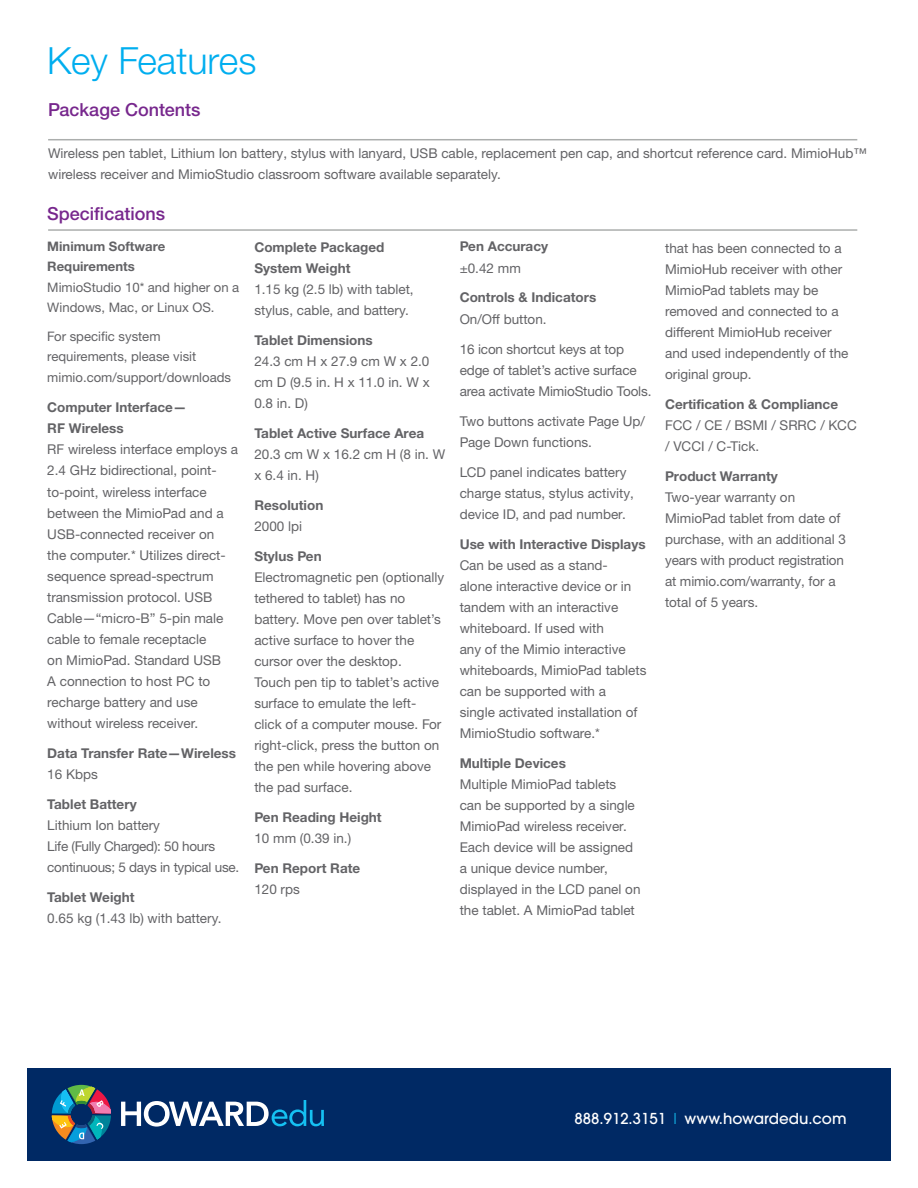
<style>
.page{position:relative;width:918px;height:1188px;background:#fff}
.page>*{position:absolute;margin:0;border:0;box-sizing:border-box;transform-origin:0 0}
.t1{font:300 37.5px "Helvetica Neue LTW1 G";color:#00aeef}
.t2{font:500 18px "Helvetica Neue LTW1 G";color:#77278d}
.t3{font:500 15px "Avant Garde";color:#fff}
.t4{font:13.5px/21px "Helvetica Neue LTW1 G";color:#636366}
.t5{font:700 13.5px/21px "Helvetica Neue LTW1 G";color:#636366}
.t6{font:13.5px/21px "Helvetica Neue LTW1 G";letter-spacing:-.02em;color:#636366}
.t7{font:13.2px/20.7px "Helvetica Neue LTW1 G";color:#636366}
.t8{font:700 13.2px/20.2px "Helvetica Neue LTW1 G";color:#636366}
.s1{font-weight:400;color:#15c0f2}
</style>
<div class="page">
<hr style="left:48px;top:139px;width:809px;height:1px;background:#abaead">
<hr style="left:48px;top:229px;width:809px;height:2px;background:#abaead">
<div style="left:27px;top:1068px;width:864px;height:93px;background:#002964"></div>
<svg style="left:121px;top:1100px;width:203px;height:27px"></svg>
<svg style="left:52px;top:1085px;width:59px;height:59px"></svg>
<h1 class="t1" style="left:47px;top:38px;width:211px">Key Features</h1>
<h2 class="t2" style="left:48px;top:99px;width:154px">Package Contents</h2>
<p class="t4" style="left:48px;top:143px;width:820px">Wireless pen tablet, Lithium Ion battery, stylus with lanyard, USB cable, replacement pen cap, and shortcut reference card. MimioHub™ wireless receiver and MimioStudio classroom software available separately.</p>
<h2 class="t2" style="left:47px;top:203px;width:119px">Specifications</h2>
<p class="t8" style="left:47px;top:236px;width:119px">Minimum Software<br>Requirements</p>
<p class="t7" style="left:47px;top:277px;width:194px;line-height:20.2px">MimioStudio 10* and higher on a<br>Windows, Mac, or Linux OS.</p>
<p class="t7" style="left:47px;top:326px;width:185px">For specific system requirements, please visit mimio.com/support/downloads</p>
<p class="t5" style="left:47px;top:397px;width:141px">Computer Interface—<br>RF Wireless</p>
<p class="t4" style="left:47px;top:439px;width:192px">RF wireless interface employs a<br>2.4 GHz bidirectional, point&shy;to-point, wireless interface between the MimioPad and a<br>USB-connected receiver on<br>the computer.* Utilizes direct&shy;sequence spread-spectrum transmission protocol. USB<br>Cable—“micro-B” 5-pin male cable to female receptacle<br>on MimioPad. Standard USB<br>A connection to host PC to recharge battery and use without wireless receiver.</p>
<p class="t5" style="left:47px;top:742px;width:190px">Data Transfer Rate—Wireless</p>
<p class="t4" style="left:47px;top:763px;width:52px">16 Kbps</p>
<p class="t5" style="left:47px;top:793px;width:91px">Tablet Battery</p>
<p class="t6" style="left:47px;top:814px;width:193px">Lithium Ion battery<br>Life (Fully Charged): 50 hours continuous; 5 days in typical use.</p>
<p class="t5" style="left:47px;top:886px;width:89px">Tablet Weight</p>
<p class="t4" style="left:47px;top:907px;width:176px">0.65 kg (1.43 lb) with battery.</p>
<p class="t5" style="left:254px;top:236px;width:132px">Complete Packaged<br>System Weight</p>
<p class="t4" style="left:254px;top:278px;width:161px">1.15 kg (2.5 lb) with tablet, stylus, cable, and battery.</p>
<p class="t5" style="left:254px;top:329px;width:120px">Tablet Dimensions</p>
<p class="t4" style="left:254px;top:350px;width:177px;text-align:justify">24.3 cm H x 27.9 cm W x 2.0 cm D (9.5 in. H x 11.0 in. W x 0.8 in. D)</p>
<p class="t5" style="left:254px;top:422px;width:171px">Tablet Active Surface Area</p>
<p class="t4" style="left:254px;top:443px;width:192px">20.3 cm W x 16.2 cm H (8 in. W x 6.4 in. H)</p>
<p class="t5" style="left:254px;top:494px;width:70px">Resolution</p>
<p class="t4" style="left:254px;top:515px;width:49px">2000 lpi</p>
<p class="t5" style="left:254px;top:545px;width:69px">Stylus Pen</p>
<p class="t4" style="left:254px;top:566px;width:191px">Electromagnetic pen (optionally tethered to tablet) has no battery. Move pen over tablet’s active surface to hover the cursor over the desktop.<br>Touch pen tip to tablet’s active surface to emulate the left&shy;click of a computer mouse. For right-click, press the button on the pen while hovering above the pad surface.</p>
<p class="t5" style="left:254px;top:806px;width:129px">Pen Reading Height</p>
<p class="t4" style="left:254px;top:827px;width:98px">10 mm (0.39 in.)</p>
<p class="t5" style="left:254px;top:857px;width:107px">Pen Report Rate</p>
<p class="t4" style="left:254px;top:878px;width:47px">120 rps</p>
<p class="t5" style="left:460px;top:236px;width:90px">Pen Accuracy</p>
<p class="t4" style="left:460px;top:257px;width:63px">±0.42 mm</p>
<p class="t5" style="left:460px;top:287px;width:138px">Controls &amp; Indicators</p>
<p class="t4" style="left:460px;top:308px;width:88px">On/Off button.</p>
<p class="t4" style="left:460px;top:338px;width:193px">16 icon shortcut keys at top edge of tablet’s active surface area activate MimioStudio Tools.</p>
<p class="t4" style="left:460px;top:410px;width:187px">Two buttons activate Page Up/<br>Page Down functions.</p>
<p class="t4" style="left:460px;top:461px;width:176px">LCD panel indicates battery charge status, stylus activity, device ID, and pad number.</p>
<p class="t5" style="left:460px;top:533px;width:187px">Use with Interactive Displays</p>
<p class="t4" style="left:460px;top:554px;width:188px">Can be used as a stand-<br>alone interactive device or in tandem with an interactive whiteboard. If used with<br>any of the Mimio interactive whiteboards, MimioPad tablets can be supported with a<br>single activated installation of<br>MimioStudio software.*</p>
<p class="t5" style="left:460px;top:752px;width:108px">Multiple Devices</p>
<p class="t4" style="left:460px;top:773px;width:182px">Multiple MimioPad tablets can be supported by a single<br>MimioPad wireless receiver.<br>Each device will be assigned a unique device number, displayed in the LCD panel on the tablet. A MimioPad tablet</p>
<p class="t4" style="left:665px;top:238px;width:185px">that has been connected to a<br>MimioHub receiver with other<br>MimioPad tablets may be removed and connected to a different MimioHub receiver and used independently of the original group.</p>
<p class="t5" style="left:665px;top:394px;width:174px">Certification &amp; Compliance</p>
<p class="t4" style="left:665px;top:415px;width:193px">FCC / CE / BSMI / SRRC / KCC / VCCI / C-Tick.</p>
<p class="t5" style="left:665px;top:466px;width:114px">Product Warranty</p>
<p class="t4" style="left:665px;top:487px;width:182px">Two-year warranty on<br>MimioPad tablet from date of purchase, with an additional 3 years with product registration at mimio.com/warranty, for a total of 5 years.</p>
<p class="t3" style="left:575px;top:1109px;width:274px">888.912.3151 <span class="s1">|</span> www.howardedu.com</p>
</div>
